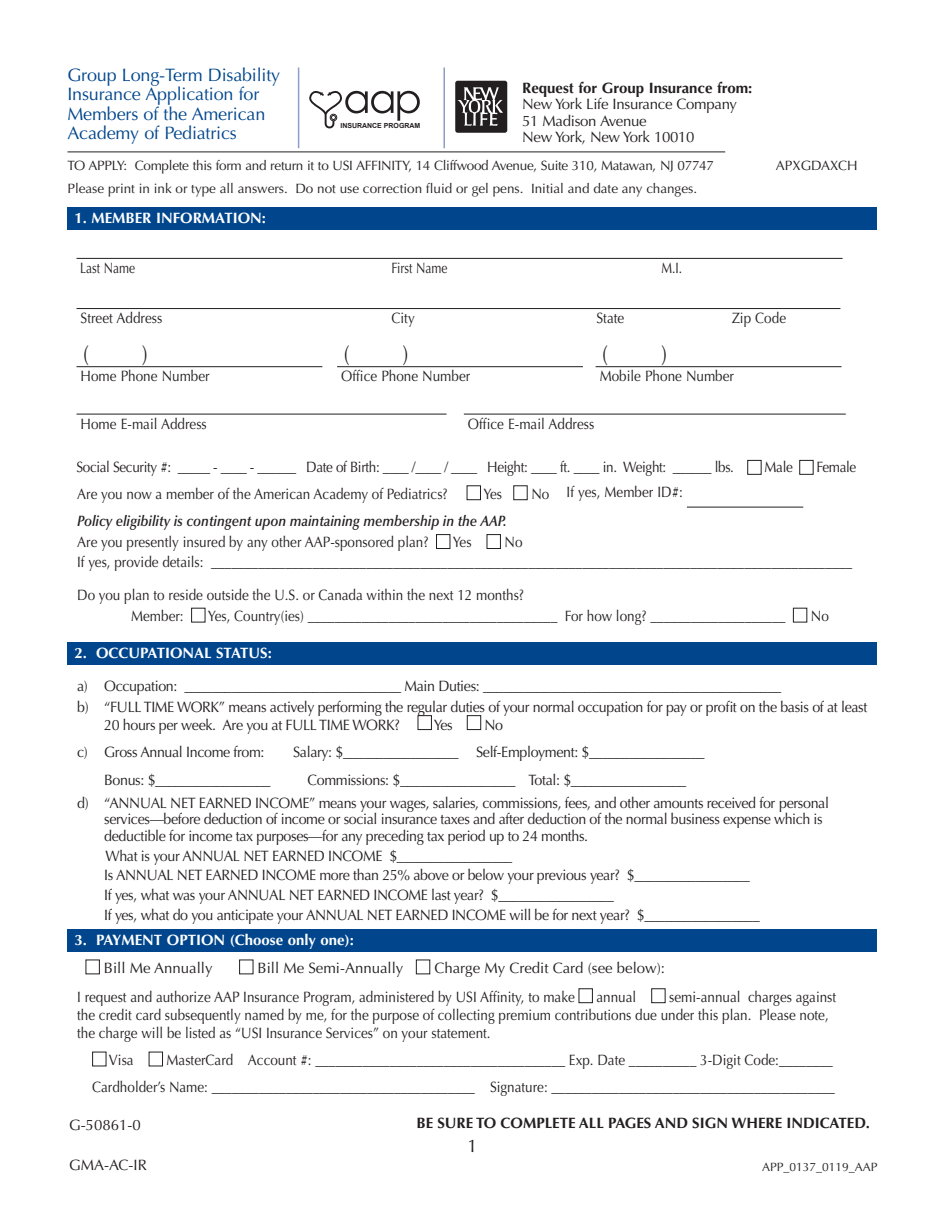
<style>
.page{position:relative;width:945px;height:1215px;background:#fff}
.page>*{position:absolute;margin:0;border:0;box-sizing:border-box;transform-origin:0 0}
.t1{font:24px "Optima LT Std";color:#231f20;scale:.9 1}
.t2{font:18px/19.5px "Optima LT Std";letter-spacing:-.01em;color:#01468c}
._12pt_subhead{font:18px "Optima LT Std";color:#231f20}
.t3{font:15px/16.5px "Optima LT Std";letter-spacing:-.02em;color:#231f20;scale:.95 1}
.t4{font:15px/18px "Optima LT Std";color:#231f20;scale:.9 1}
.t5{font:15px "Optima LT Std";letter-spacing:-.02em;color:#231f20;scale:.9 1}
.t6{font:15px "Optima LT Std";letter-spacing:-.02em;color:#231f20}
.t7{font:700 15px "Optima LT Std";color:#231f20}
.t8{font:700 15px "Optima LT Std";color:#fff}
.t9{font:italic 600 15px "Optima LT Std";color:#231f20;scale:.9 1}
.t10{font:15px "Optima LT Std";color:#231f20}
.t11{font:15px "Optima LT Std";color:#231f20;scale:.8 1}
.t12{font:15px "Optima LT Std";letter-spacing:-.02em;color:#231f20;scale:.8 1}
.t13{font:13.5px "Optima LT Std";letter-spacing:-.015em;color:#231f20}
.Body_Copy{font:12px "Optima LT Std";color:#231f20}
.t14{font:700 7.05px "Arial";color:#231f20}
</style>
<div class="page">
<div style="left:467px;top:485px;width:14px;height:15px;border:1px solid #231f20"></div>
<div style="left:513px;top:485px;width:15px;height:15px;border:1px solid #231f20"></div>
<hr style="left:76px;top:308px;width:764px;height:1px;background:#231f20">
<div style="left:191px;top:608px;width:14px;height:14px;border:1px solid #231f20"></div>
<div style="left:793px;top:608px;width:14px;height:14px;border:1px solid #231f20"></div>
<div style="left:68px;top:207px;width:810px;height:22px;background:#01468c"></div>
<hr style="left:76px;top:366px;width:246px;height:1px;background:#231f20">
<hr style="left:76px;top:414px;width:371px;height:1px;background:#231f20">
<hr style="left:464px;top:414px;width:382px;height:1px;background:#231f20">
<hr style="left:687px;top:507px;width:116px;height:1px;background:#231f20">
<div style="left:436px;top:534px;width:14px;height:15px;border:1px solid #231f20"></div>
<div style="left:487px;top:534px;width:14px;height:15px;border:1px solid #231f20"></div>
<hr style="left:68px;top:152px;width:657px;height:1px;background:#231f20">
<hr style="left:76px;top:258px;width:767px;height:1px;background:#231f20">
<hr style="left:337px;top:366px;width:246px;height:1px;background:#231f20">
<hr style="left:596px;top:366px;width:245px;height:1px;background:#231f20">
<div style="left:747px;top:460px;width:15px;height:15px;border:1px solid #231f20"></div>
<div style="left:799px;top:460px;width:15px;height:15px;border:1px solid #231f20"></div>
<div style="left:68px;top:929px;width:810px;height:22px;background:#01468c"></div>
<div style="left:86px;top:960px;width:14px;height:14px;border:1px solid #231f20"></div>
<div style="left:239px;top:960px;width:14px;height:14px;border:1px solid #231f20"></div>
<div style="left:416px;top:960px;width:14px;height:14px;border:1px solid #231f20"></div>
<div style="left:579px;top:988px;width:14px;height:15px;border:1px solid #231f20"></div>
<div style="left:651px;top:988px;width:15px;height:15px;border:1px solid #231f20"></div>
<div style="left:92px;top:1052px;width:14px;height:14px;border:1px solid #231f20"></div>
<div style="left:149px;top:1052px;width:14px;height:14px;border:1px solid #231f20"></div>
<div style="left:68px;top:642px;width:810px;height:22px;background:#01468c"></div>
<div style="left:418px;top:715px;width:14px;height:15px;border:1px solid #231f20"></div>
<div style="left:467px;top:715px;width:14px;height:15px;border:1px solid #231f20"></div>
<div style="left:455px;top:81px;width:52px;height:52px;background:#231f20;border-radius:2px"></div>
<svg style="left:457px;top:87px;width:46px;height:39px"></svg>
<hr style="left:298px;top:68px;width:1px;height:80px;background:#8f9cc5">
<hr style="left:443px;top:68px;width:2px;height:80px;background:#8f9cc5">
<svg style="left:309px;top:91px;width:111px;height:37px"></svg>
<p class="t2" style="left:68px;top:65px;width:214px">Group Long-Term Disability<br>Insurance Application for<br>Members of the American<br>Academy of Pediatrics</p>
<p class="t14" style="left:340px;top:121px;width:81px">INSURANCE PROGRAM</p>
<p class="t7" style="left:522px;top:79px;width:232px">Request for Group Insurance from:</p>
<p class="t6" style="left:522px;top:95px;width:216px">New York Life Insurance Company</p>
<p class="t6" style="left:522px;top:112px;width:126px">51 Madison Avenue</p>
<p class="t6" style="left:522px;top:128px;width:174px">New York, New York 10010</p>
<p class="t13" style="left:68px;top:158px;width:648px">TO APPLY: Complete this form and return it to USI AFFINITY, 14 Cliffwood Avenue, Suite 310, Matawan, NJ 07747</p>
<p class="t13" style="left:68px;top:181px;width:631px">Please print in ink or type all answers. Do not use correction fluid or gel pens. Initial and date any changes.</p>
<p class="t8" style="left:74px;top:209px;width:193px">1. MEMBER INFORMATION:</p>
<p class="t11" style="left:80px;top:259px;width:70px">Last Name</p>
<p class="t11" style="left:392px;top:259px;width:72px">First Name</p>
<p class="t12" style="left:662px;top:259px;width:27px">M.I.</p>
<p class="t13" style="left:776px;top:158px;width:83px">APXGDAXCH</p>
<p class="t4" style="left:81px;top:309px;width:92px">Street Address</p>
<p class="t5" style="left:391px;top:309px;width:27px">City</p>
<p class="t5" style="left:597px;top:309px;width:32px">State</p>
<p class="t5" style="left:732px;top:309px;width:62px">Zip Code</p>
<p class="t1" style="left:83px;top:340px;width:8px">(</p>
<p class="t1" style="left:142px;top:340px;width:8px">)</p>
<p class="t4" style="left:81px;top:367px;width:145px">Home Phone Number</p>
<p class="t4" style="left:81px;top:415px;width:142px">Home E-mail Address</p>
<p class="t4" style="left:468px;top:415px;width:142px">Office E-mail Address</p>
<p class="t1" style="left:344px;top:340px;width:8px">(</p>
<p class="t1" style="left:403px;top:340px;width:8px">)</p>
<p class="t4" style="left:341px;top:367px;width:145px">Office Phone Number</p>
<p class="t1" style="left:602px;top:340px;width:8px">(</p>
<p class="t1" style="left:661px;top:340px;width:8px">)</p>
<p class="t4" style="left:600px;top:367px;width:151px">Mobile Phone Number</p>
<p class="t5" style="left:76px;top:458px;width:732px">Social Security #: _____ - ____ - ______ Date of Birth: ____ /____ / ____ Height: ____ ft. ____ in. Weight: ______ lbs.</p>
<p class="t5" style="left:765px;top:458px;width:33px">Male</p>
<p class="t5" style="left:817px;top:458px;width:46px">Female</p>
<p class="t4" style="left:77px;top:485px;width:413px">Are you now a member of the American Academy of Pediatrics?</p>
<p class="t5" style="left:483px;top:485px;width:22px">Yes</p>
<p class="t5" style="left:531px;top:485px;width:22px">No</p>
<p class="t4" style="left:567px;top:483px;width:131px">If yes, Member ID#:</p>
<p class="t9" style="left:77px;top:512px;width:479px">Policy eligibility is contingent upon maintaining membership in the AAP.</p>
<p class="t4" style="left:77px;top:534px;width:392px">Are you presently insured by any other AAP-sponsored plan?</p>
<p class="t5" style="left:453px;top:534px;width:22px">Yes</p>
<p class="t5" style="left:505px;top:534px;width:22px">No</p>
<p class="t4" style="left:77px;top:553px;width:863px">If yes, provide details: _______________________________________________________________________________________________</p>
<p class="t4" style="left:77px;top:586px;width:498px">Do you plan to reside outside the U.S. or Canada within the next 12 months?</p>
<p class="t5" style="left:131px;top:607px;width:60px">Member:</p>
<p class="t4" style="left:208px;top:607px;width:643px">Yes, Country(ies) _____________________________________ For how long? ____________________</p>
<p class="t5" style="left:811px;top:607px;width:22px">No</p>
<p class="t8" style="left:74px;top:644px;width:199px">2. OCCUPATIONAL STATUS:</p>
<p class="t3" style="left:77px;top:678px;width:743px">a) Occupation: ________________________________ Main Duties: ____________________________________________</p>
<p class="t3" style="left:104px;top:698px;width:805px;line-height:18px;text-indent:-27px">b) “FULL TIME WORK” means actively performing the regular duties of your normal occupation for pay or profit on the basis of at least<br>20 hours per week. Are you at FULL TIME WORK?</p>
<p class="t3" style="left:434px;top:717px;width:22px">Yes</p>
<p class="t3" style="left:484px;top:717px;width:21px">No</p>
<p class="t3" style="left:77px;top:744px;width:199px">c) Gross Annual Income from:</p>
<p class="t3" style="left:293px;top:744px;width:435px">Salary: $_________________ Self-Employment: $_________________</p>
<p class="t3" style="left:104px;top:771px;width:177px">Bonus: $_________________</p>
<p class="t3" style="left:308px;top:771px;width:400px">Commissions: $_________________ Total: $_________________</p>
<p class="t3" style="left:104px;top:795px;width:764px;text-indent:-27px">d) “ANNUAL NET EARNED INCOME” means your wages, salaries, commissions, fees, and other amounts received for personal services—before deduction of income or social insurance taxes and after deduction of the normal business expense which is deductible for income tax purposes—for any preceding tax period up to 24 months.</p>
<p class="t3" style="left:106px;top:847px;width:430px">What is your ANNUAL NET EARNED INCOME $_________________</p>
<p class="t3" style="left:104px;top:867px;width:681px">Is ANNUAL NET EARNED INCOME more than 25% above or below your previous year? $_________________</p>
<p class="t3" style="left:104px;top:887px;width:538px">If yes, what was your ANNUAL NET EARNED INCOME last year? $_________________</p>
<p class="t3" style="left:104px;top:907px;width:692px">If yes, what do you anticipate your ANNUAL NET EARNED INCOME will be for next year? $_________________</p>
<p class="t8" style="left:74px;top:931px;width:281px">3. PAYMENT OPTION (Choose only one):</p>
<p class="t10" style="left:104px;top:959px;width:110px">Bill Me Annually</p>
<p class="t10" style="left:258px;top:959px;width:147px">Bill Me Semi-Annually</p>
<p class="t10" style="left:434px;top:959px;width:232px">Charge My Credit Card (see below):</p>
<p class="t4" style="left:77px;top:988px;width:554px">I request and authorize AAP Insurance Program, administered by USI Affinity, to make</p>
<p class="t5" style="left:597px;top:988px;width:46px">annual</p>
<p class="t4" style="left:77px;top:988px;width:845px;text-indent:592px">semi-annual charges against the credit card subsequently named by me, for the purpose of collecting premium contributions due under this plan. Please note, the charge will be listed as “USI Insurance Services” on your statement.</p>
<p class="t5" style="left:109px;top:1051px;width:29px">Visa</p>
<p class="t4" style="left:167px;top:1051px;width:742px">MasterCard Account #: _____________________________________ Exp. Date __________ 3-Digit Code:________</p>
<p class="t4" style="left:92px;top:1078px;width:827px">Cardholder’s Name: _______________________________________ Signature: __________________________________________</p>
<p class="t6" style="left:69px;top:1116px;width:73px">G-50861-0</p>
<p class="t7" style="left:417px;top:1114px;width:455px">BE SURE TO COMPLETE ALL PAGES AND SIGN WHERE INDICATED.</p>
<p class="t6" style="left:69px;top:1156px;width:79px">GMA-AC-IR</p>
<p class="Body_Copy" style="left:762px;top:1160px;width:117px">APP_0137_0119_AAP</p>
<p class="_12pt_subhead" style="left:467px;top:1135px;width:12px">1</p>
</div>
